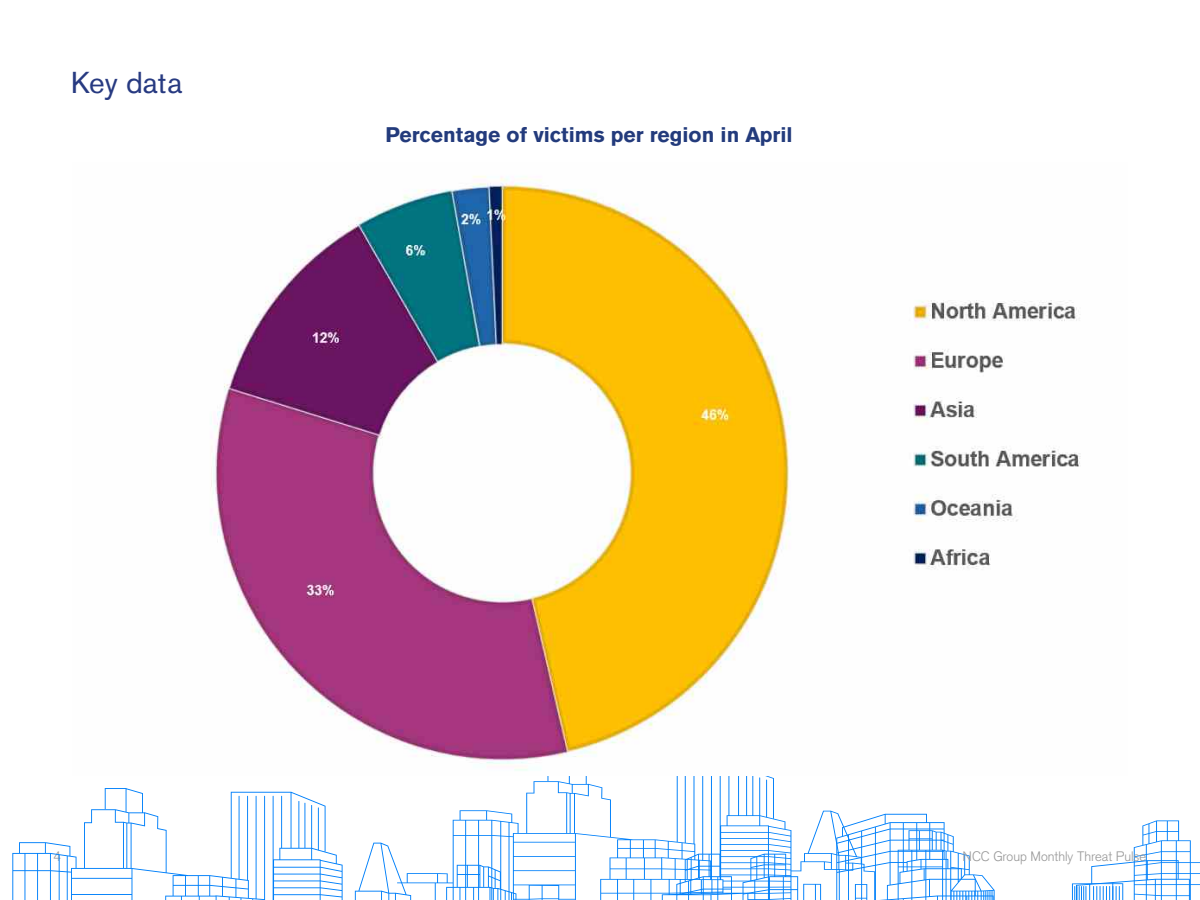
<style>
.page{position:relative;width:1200px;height:900px;background:#fff}
.page>*{position:absolute;margin:0;border:0;box-sizing:border-box;transform-origin:0 0}
.t1{font:30px "Akzidenz Grotesk BE";color:#273a81}
.t2{font:700 21px "Akzidenz Grotesk BE";color:#233b7c}
.t3{font:300 13.5px "Akzidenz Grotesk";color:#999}
</style>
<div class="page">
<svg style="left:533px;top:776px;width:241px;height:12px"></svg>
<svg style="left:12px;top:788px;width:1188px;height:112px"></svg>
<img style="left:210px;top:176px;width:871px;height:595px">
<p class="t1" style="left:71px;top:65px;width:113px">Key data</p>
<p class="t2" style="left:386px;top:123px;width:409px">Percentage of victims per region in April</p>
<p class="t3" style="left:54px;top:849px;width:9px">4</p>
<p class="t3" style="left:963px;top:849px;width:185px">NCC Group Monthly Threat Pulse</p>
</div>
